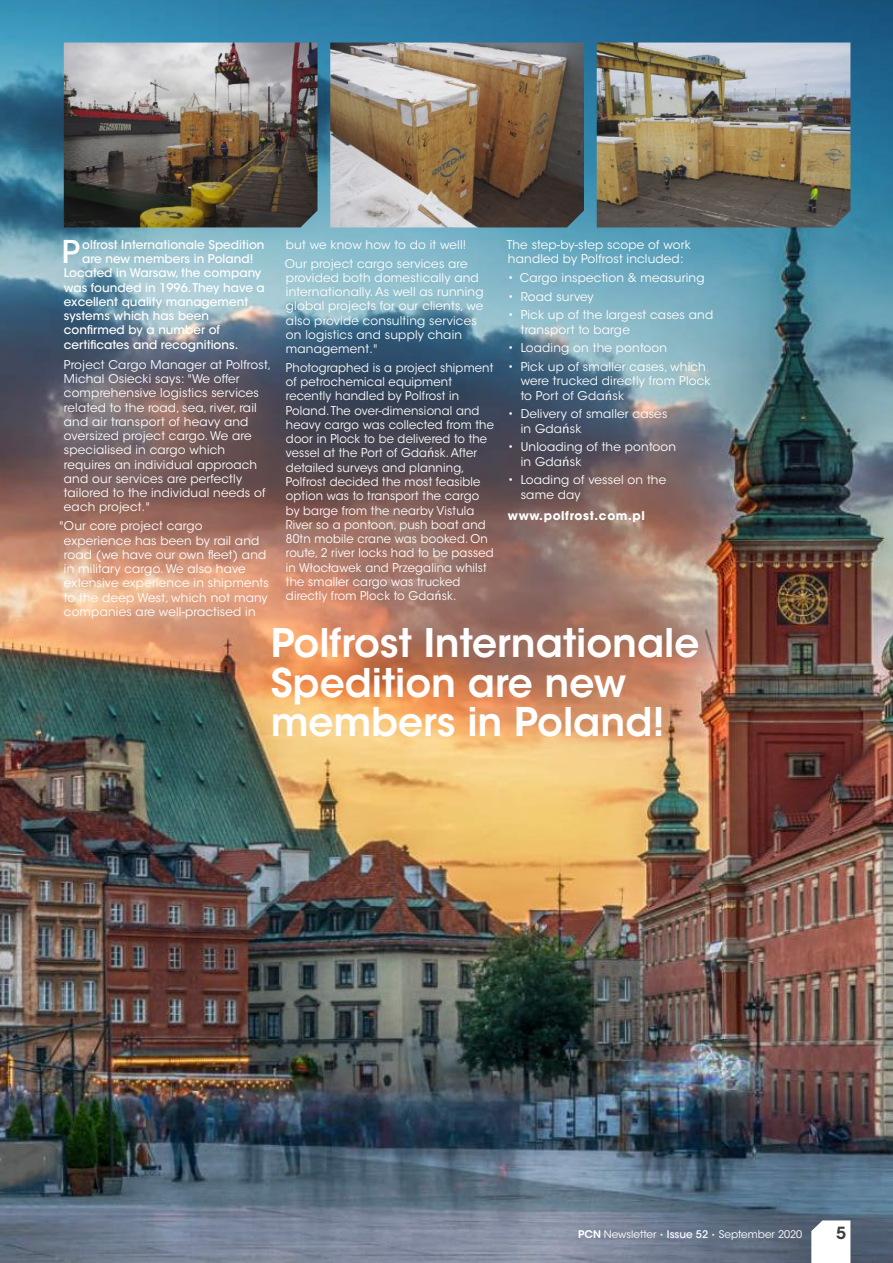
<style>
.page{position:relative;width:893px;height:1263px;background:#fff}
.page>*{position:absolute;margin:0;border:0;box-sizing:border-box;transform-origin:0 0}
.t1{font:600 39.3px/39.3px "ITC Avant Garde Std";color:#fff}
.t2{font:500 31.2px "ITC Avant Garde Std";color:#fff}
.t3{font:600 16.65px "ITC Avant Garde Std";color:#3f3f3e}
.t4{font:12px/14.2px "ITC Avant Garde Std";letter-spacing:.015em;color:#fff}
.t5{font:12px/14.2px "ITC Avant Garde Std";letter-spacing:.015em;color:#fff;scale:.96 1}
.t6{font:500 12px "ITC Avant Garde Std";letter-spacing:.005em;color:#fff}
.t7{font:700 12px "ITC Avant Garde Std";letter-spacing:.05em;color:#fff}
.t8{font:10.5px "ITC Avant Garde Std";color:#fff}
.s1{font-family:"Lucida Grande"}
.s2{font-weight:700;font-size:6px}
.s3{font-weight:600}
.s4{font-weight:500}
</style>
<div class="page">
<img style="left:0;top:0;width:893px;height:1263px">
<svg style="left:811px;top:1220px;width:39px;height:43px"></svg>
<img style="left:64px;top:43px;width:253px;height:184px">
<img style="left:330px;top:43px;width:254px;height:184px">
<img style="left:597px;top:43px;width:253px;height:184px">
<img style="left:0;top:135px;width:1px;height:171px">
<h2 class="t2" style="left:62px;top:240px;width:20px">P</h2>
<p class="t6" style="left:82px;top:240px;width:184px">olfrost Internationale Spedition</p>
<p class="t6" style="left:82px;top:254px;width:173px">are new members in Poland!</p>
<p class="t6" style="left:64px;top:269px;width:199px">Located in Warsaw, the company</p>
<p class="t6" style="left:64px;top:283px;width:202px">was founded in 1996.They have a</p>
<p class="t6" style="left:64px;top:297px;width:186px">excellent quality management</p>
<p class="t6" style="left:64px;top:311px;width:147px">systems which has been</p>
<p class="t6" style="left:64px;top:326px;width:158px">confirmed by a number of</p>
<p class="t6" style="left:64px;top:340px;width:176px">certificates and recognitions.</p>
<p class="t4" style="left:64px;top:359px;width:209px">Project Cargo Manager at Polfrost,<br>Michal Osiecki says: "We offer comprehensive logistics services related to the road, sea, river, rail and air transport of heavy and oversized project cargo. We are specialised in cargo which requires an individual approach and our services are perfectly tailored to the individual needs of each project."</p>
<p class="t4" style="left:64px;top:520px;width:207px;text-indent:-5px">"Our core project cargo experience has been by rail and road (we have our own fleet) and in military cargo. We also have extensive experience in shipments to the deep West, which not many companies are well-practised in</p>
<p class="t4" style="left:285px;top:237px;width:184px;line-height:18.8px">but we know how to do it well!<br>Our project cargo services are</p>
<p class="t4" style="left:286px;top:272px;width:199px">provided both domestically and internationally. As well as running global projects for our clients, we also provide consulting services on logistics and supply chain management."</p>
<p class="t5" style="left:286px;top:362px;width:218px">Photographed is a project shipment of petrochemical equipment recently handled by Polfrost in<br>Poland.The over-dimensional and heavy cargo was collected from the door in Plock to be delivered to the vessel at the Port of Gda<span class="s1">ń</span>sk. After detailed surveys and planning,<br>Polfrost decided the most feasible option was to transport the cargo by barge from the nearby Vistula<br>River so a pontoon, push boat and<br>80tn mobile crane was booked. On route, 2 river locks had to be passed in Włocławek and Przegalina whilst the smaller cargo was trucked directly from Plock to Gda<span class="s1">ń</span>sk.</p>
<p class="t4" style="left:507px;top:239px;width:185px">The step-by-step scope of work handled by Polfrost included:</p>
<p class="t4" style="left:508px;top:272px;width:198px">• Cargo inspection &amp; measuring</p>
<p class="t4" style="left:508px;top:291px;width:87px">• Road survey</p>
<p class="t4" style="left:521px;top:309px;width:194px;text-indent:-13px">• Pick up of the largest cases and transport to barge</p>
<p class="t4" style="left:508px;top:342px;width:161px">• Loading on the pontoon</p>
<p class="t4" style="left:521px;top:361px;width:191px;text-indent:-13px">• Pick up of smaller cases, which were trucked directly from Plock to Port of Gda<span class="s1">ń</span>sk</p>
<p class="t4" style="left:521px;top:408px;width:148px;text-indent:-13px">• Delivery of smaller cases in Gda<span class="s1">ń</span>sk</p>
<p class="t4" style="left:521px;top:441px;width:157px;text-indent:-13px">• Unloading of the pontoon in Gda<span class="s1">ń</span>sk</p>
<p class="t4" style="left:521px;top:474px;width:147px;text-indent:-13px">• Loading of vessel on the same day</p>
<p class="t7" style="left:508px;top:511px;width:138px">www.polfrost.com.pl</p>
<h1 class="t1" style="left:271px;top:628px;width:430px">Polfrost Internationale<br>Spedition are new members in Poland!</h1>
<p class="t8" style="left:726px;top:1230px;width:78px"><span class="s2">•</span> January 2020</p>
<h3 class="t3" style="left:836px;top:1227px;width:12px">5</h3>
<p class="t8" style="left:578px;top:1230px;width:132px"><span class="s3">PCNPCN</span>Newsletter <span class="s2">•</span> <span class="s4">Issue 52</span></p>
<p class="t8" style="left:618px;top:1230px;width:158px">Newsletter <span class="s2">•</span> <span class="s4">Issue 48</span><span class="s2">•</span> September</p>
</div>
